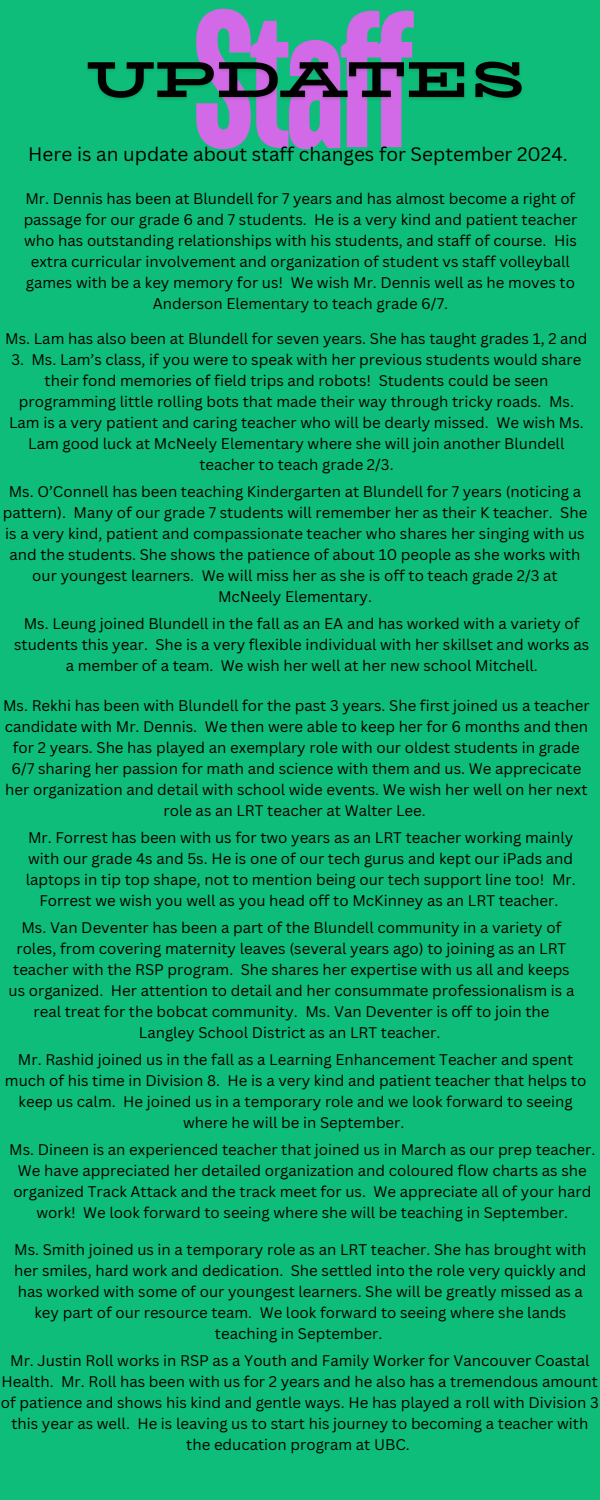
<style>
.page{position:relative;width:600px;height:1500px;background:#0dbd79}
.page>*{position:absolute;margin:0;border:0;box-sizing:border-box;transform-origin:0 0}
.t1{font:700 195px "TT Bluescreens";letter-spacing:-.03em;color:#d269e6}
.t2{font:19px "Canva Sans";color:#000}
.t3{font:15px/21px "Canva Sans";color:#000;text-align:center}
</style>
<div class="page">
<img style="left:87px;top:61px;width:435px;height:39px">
<h1 class="t1" style="left:192px;top:-13px;width:223px">Staff</h1>
<h3 class="t2" style="left:28px;top:141px;width:541px">Here is an update about staff changes for September 2024.</h3>
<p class="t3" style="left:24px;top:188px;width:555px">Mr. Dennis has been at Blundell for 7 years and has almost become a right of passage for our grade 6 and 7 students. He is a very kind and patient teacher who has outstanding relationships with his students, and staff of course. His extra curricular involvement and organization of student vs staff volleyball games with be a key memory for us! We wish Mr. Dennis well as he moves to Anderson Elementary to teach grade 6/7.</p>
<p class="t3" style="left:5px;top:328px;width:584px">Ms. Lam has also been at Blundell for seven years. She has taught grades 1, 2 and</p>
<p class="t3" style="left:9px;top:349px;width:576px">3. Ms. Lam’s class, if you were to speak with her previous students would share their fond memories of field trips and robots! Students could be seen programming little rolling bots that made their way through tricky roads. Ms.<br>Lam is a very patient and caring teacher who will be dearly missed. We wish Ms.<br>Lam good luck at McNeely Elementary where she will join another Blundell teacher to teach grade 2/3.</p>
<p class="t3" style="left:3px;top:481px;width:586px">Ms. O’Connell has been teaching Kindergarten at Blundell for 7 years (noticing a pattern). Many of our grade 7 students will remember her as their K teacher. She is a very kind, patient and compassionate teacher who shares her singing with us and the students. She shows the patience of about 10 people as she works with our youngest learners. We will miss her as she is off to teach grade 2/3 at McNeely Elementary.</p>
<p class="t3" style="left:14px;top:613px;width:577px">Ms. Leung joined Blundell in the fall as an EA and has worked with a variety of students this year. She is a very flexible individual with her skillset and works as a member of a team. We wish her well at her new school Mitchell.</p>
<p class="t3" style="left:3px;top:695px;width:588px">Ms. Rekhi has been with Blundell for the past 3 years. She first joined us a teacher candidate with Mr. Dennis. We then were able to keep her for 6 months and then for 2 years. She has played an exemplary role with our oldest students in grade 6/7 sharing her passion for math and science with them and us. We apprecicate her organization and detail with school wide events. We wish her well on her next role as an LRT teacher at Walter Lee.</p>
<p class="t3" style="left:26px;top:827px;width:552px">Mr. Forrest has been with us for two years as an LRT teacher working mainly with our grade 4s and 5s. He is one of our tech gurus and kept our iPads and laptops in tip top shape, not to mention being our tech support line too! Mr.<br>Forrest we wish you well as you head off to McKinney as an LRT teacher.</p>
<p class="t3" style="left:9px;top:917px;width:567px">Ms. Van Deventer has been a part of the Blundell community in a variety of roles, from covering maternity leaves (several years ago) to joining as an LRT teacher with the RSP program. She shares her expertise with us all and keeps us organized. Her attention to detail and her consummate professionalism is a real treat for the bobcat community. Ms. Van Deventer is off to join the Langley School District as an LRT teacher.</p>
<p class="t3" style="left:5px;top:1049px;width:583px">Mr. Rashid joined us in the fall as a Learning Enhancement Teacher and spent much of his time in Division 8. He is a very kind and patient teacher that helps to keep us calm. He joined us in a temporary role and we look forward to seeing where he will be in September.</p>
<p class="t3" style="left:9px;top:1139px;width:588px">Ms. Dineen is an experienced teacher that joined us in March as our prep teacher.<br>We have appreciated her detailed organization and coloured flow charts as she organized Track Attack and the track meet for us. We appreciate all of your hard work! We look forward to seeing where she will be teaching in September.</p>
<p class="t3" style="left:14px;top:1239px;width:574px">Ms. Smith joined us in a temporary role as an LRT teacher. She has brought with her smiles, hard work and dedication. She settled into the role very quickly and has worked with some of our youngest learners. She will be greatly missed as a key part of our resource team. We look forward to seeing where she lands teaching in September.</p>
<p class="t3" style="left:1px;top:1350px;width:599px">Mr. Justin Roll works in RSP as a Youth and Family Worker for Vancouver Coastal Health. Mr. Roll has been with us for 2 years and he also has a tremendous amount of patience and shows his kind and gentle ways. He has played a roll with Division 3 this year as well. He is leaving us to start his journey to becoming a teacher with the education program at UBC.</p>
</div>
